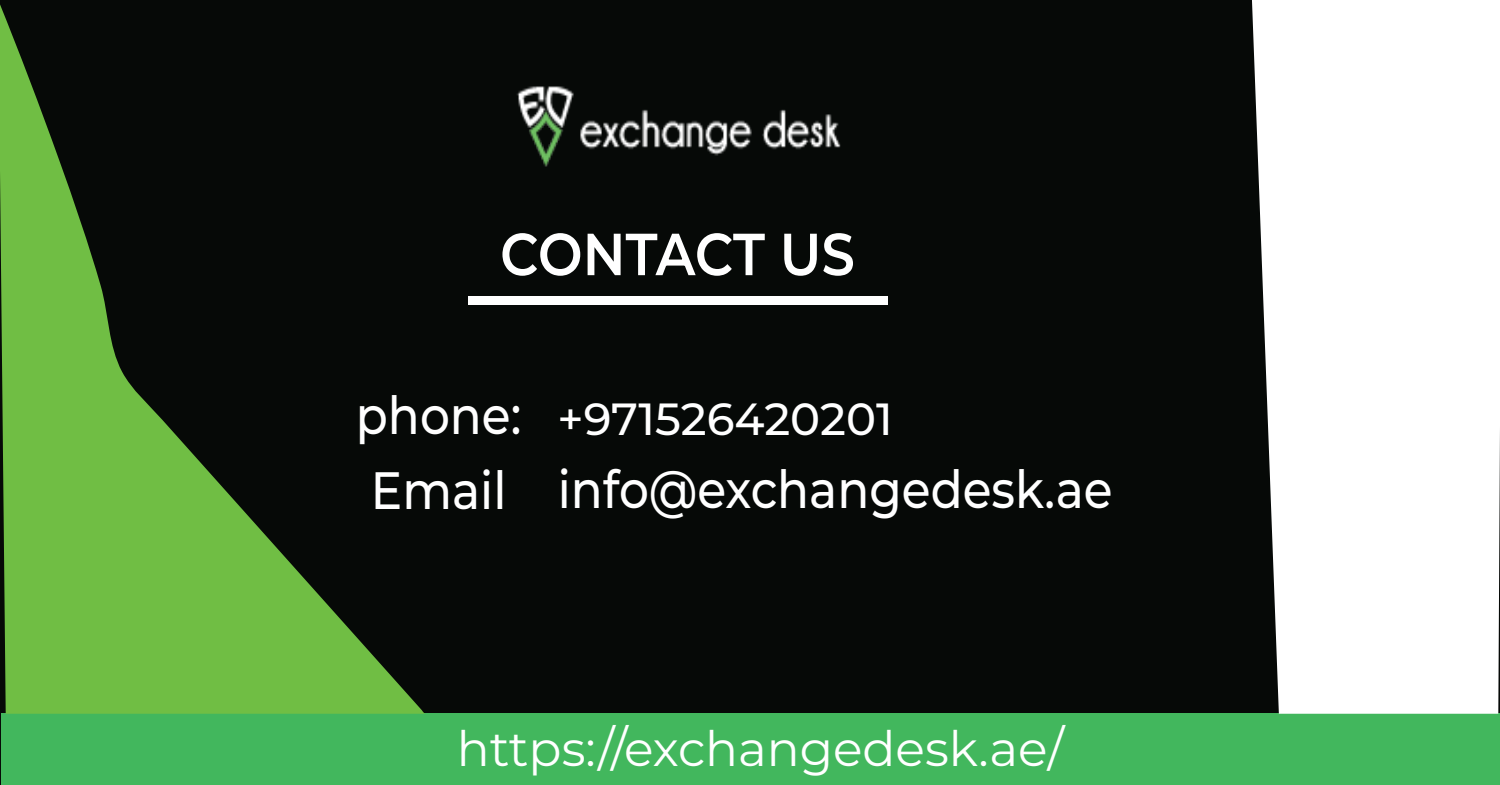
<style>
.page{position:relative;width:1500px;height:785px;background:#060907}
.page>*{position:absolute;margin:0;border:0;box-sizing:border-box;transform-origin:0 0}
.t1{font:600 59.25px "Montserrat";letter-spacing:-.01em;color:#fff;scale:.9 1}
.t2{font:500 52.5px "Montserrat";color:#fff;scale:.9 1}
.t3{font:48.75px "Montserrat";color:#fff}
.t4{font:500 45px "Montserrat";color:#fff}
.s1{font-size:52.5px}
</style>
<div class="page">
<img style="left:517px;top:86px;width:324px;height:81px">
<div style="left:1px;top:714px;width:1499px;height:71px;background:#42b75d"></div>
<div style="left:468px;top:296px;width:419px;height:8px;background:#fff"></div>
<div style="left:1252px;top:0;width:248px;height:714px;background:#fff"></div>
<svg style="left:0;top:4px;width:425px;height:710px"></svg>
<p class="t1" style="left:500px;top:215px;width:396px">CONTACT US</p>
<p class="t4" style="left:356px;top:389px;width:538px"><span class="s1">phone:</span> +971526420201</p>
<p class="t2" style="left:371px;top:455px;width:826px">Email info@exchangedesk.ae</p>
<p class="t3" style="left:457px;top:716px;width:609px">https://exchangedesk.ae/</p>
</div>
